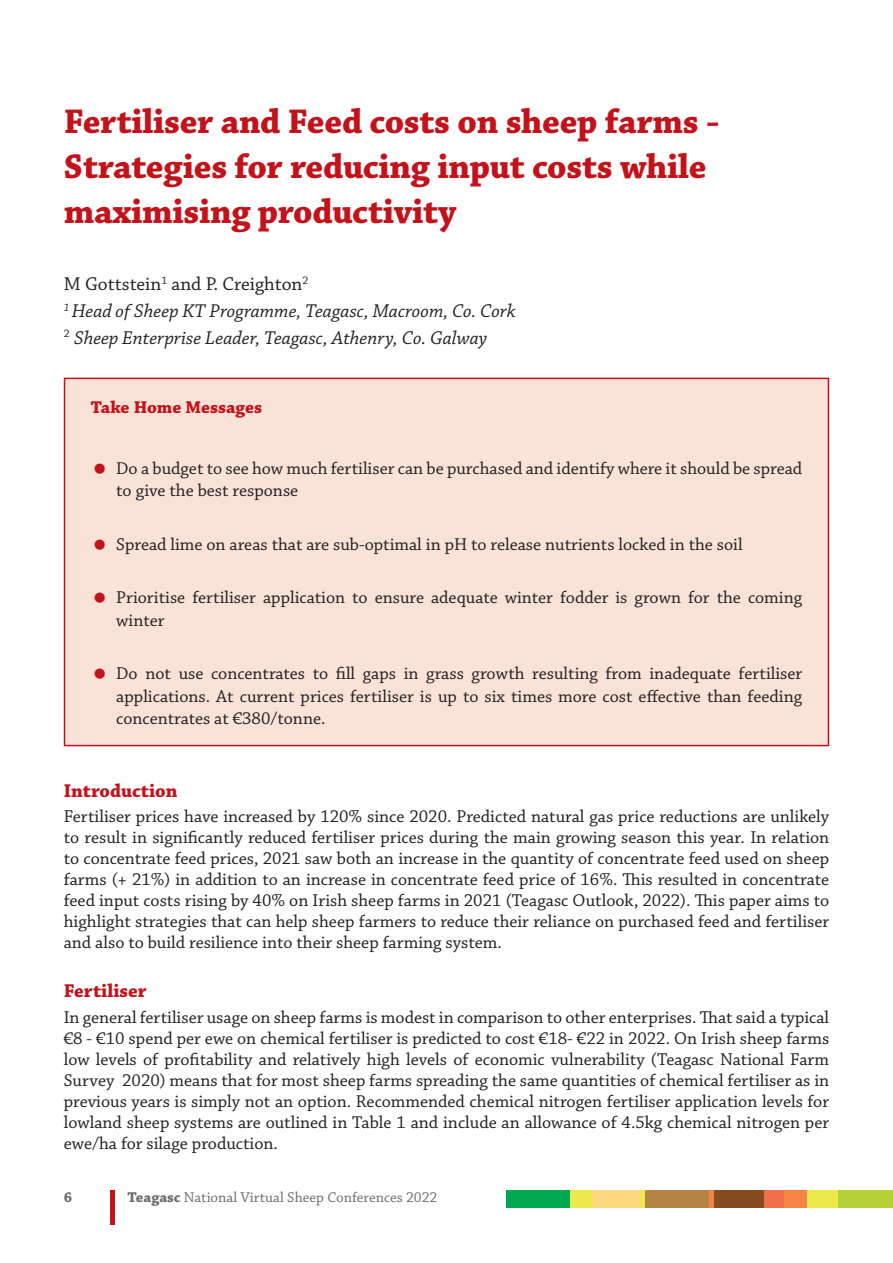
<style>
.page{position:relative;width:893px;height:1263px;background:#fff}
.page>*{position:absolute;margin:0;border:0;box-sizing:border-box;transform-origin:0 0}
.Default{font:700 36px/45px "Chaparral Pro";letter-spacing:-.01em;color:#c4121a}
.t1{font:italic 19.5px "Chaparral Pro";color:#231f20}
.t2{font:19.5px "Chaparral Pro";color:#231f20}
.Default-2{font:700 19.5px "Chaparral Pro";color:#c4121a}
.Default-3{font:18px/21px "Chaparral Pro";color:#231f20;text-align:justify}
.Default-4{font:700 18px "Chaparral Pro";color:#c4121a}
.t3{font:15px "Chaparral Pro";color:#6c6d70}
.t4{font:700 15px "Chaparral Pro";color:#6c6d70}
.s1{font-weight:700}
</style>
<div class="page">
<div style="left:506px;top:1191px;width:65px;height:17px;background:#00a852"></div>
<div style="left:591px;top:1191px;width:49px;height:17px;background:#fed97f"></div>
<div style="left:570px;top:1191px;width:21px;height:17px;background:#ebe94b"></div>
<div style="left:644px;top:1191px;width:66px;height:17px;background:#b58442"></div>
<hr style="left:640px;top:1191px;width:4px;height:17px;background:#ebe94b">
<div style="left:714px;top:1191px;width:50px;height:17px;background:#844c1f"></div>
<div style="left:709px;top:1191px;width:5px;height:17px;background:#f58545"></div>
<div style="left:783px;top:1191px;width:25px;height:17px;background:#f58545"></div>
<div style="left:764px;top:1191px;width:19px;height:17px;background:#f36f4a"></div>
<div style="left:838px;top:1191px;width:55px;height:17px;background:#b4d138"></div>
<div style="left:807px;top:1191px;width:31px;height:17px;background:#ebe94b"></div>
<hr style="left:111px;top:1191px;width:4px;height:34px;background:#c4121a">
<div style="left:65px;top:378px;width:763px;height:367px;background:#f9e3d9"></div>
<div style="left:64px;top:378px;width:765px;height:368px;border:2px solid #c4121a"></div>
<p class="Default" style="left:64px;top:100px;width:657px">Fertiliser and Feed costs on sheep farms -<br>Strategies for reducing input costs while maximising productivity</p>
<p class="t2" style="left:64px;top:273px;width:246px">M Gottstein<sup>1</sup> and P. Creighton<sup>2</sup></p>
<p class="t1" style="left:64px;top:300px;width:453px"><sup>1</sup> Head of Sheep KT Programme, Teagasc, Macroom, Co. Cork</p>
<p class="t1" style="left:64px;top:327px;width:425px"><sup>2</sup> Sheep Enterprise Leader, Teagasc, Athenry, Co. Galway</p>
<p class="Default-4" style="left:91px;top:397px;width:173px">Take Home Messages</p>
<p class="Default-3" style="left:116px;top:457px;width:687px;line-height:22.5px">Do a budget to see how much fertiliser can be purchased and identify where it should be spread to give the best response</p>
<p class="Default-3" style="left:116px;top:534px;width:628px">Spread lime on areas that are sub-optimal in pH to release nutrients locked in the soil</p>
<p class="Default-3" style="left:116px;top:587px;width:687px;line-height:22.5px">Prioritise fertiliser application to ensure adequate winter fodder is grown for the coming winter</p>
<p class="Default-3" style="left:116px;top:663px;width:687px;line-height:22.5px">Do not use concentrates to fill gaps in grass growth resulting from inadequate fertiliser applications. At current prices fertiliser is up to six times more cost effective than feeding concentrates at €380/tonne.</p>
<p class="Default-2" style="left:64px;top:779px;width:115px">Introduction</p>
<p class="Default-3" style="left:64px;top:807px;width:767px">Fertiliser prices have increased by 120% since 2020. Predicted natural gas price reductions are unlikely to result in significantly reduced fertiliser prices during the main growing season this year. In relation to concentrate feed prices, 2021 saw both an increase in the quantity of concentrate feed used on sheep farms (+ 21%) in addition to an increase in concentrate feed price of 16%. This resulted in concentrate feed input costs rising by 40% on Irish sheep farms in 2021 (Teagasc Outlook, 2022). This paper aims to highlight strategies that can help sheep farmers to reduce their reliance on purchased feed and fertiliser and also to build resilience into their sheep farming system.</p>
<p class="Default-2" style="left:64px;top:980px;width:84px">Fertiliser</p>
<p class="Default-3" style="left:64px;top:1007px;width:767px">In general fertiliser usage on sheep farms is modest in comparison to other enterprises. That said a typical €8 - €10 spend per ewe on chemical fertiliser is predicted to cost €18- €22 in 2022. On Irish sheep farms low levels of profitability and relatively high levels of economic vulnerability (Teagasc National Farm Survey 2020) means that for most sheep farms spreading the same quantities of chemical fertiliser as in previous years is simply not an option. Recommended chemical nitrogen fertiliser application levels for lowland sheep systems are outlined in Table 1 and include an allowance of 4.5kg chemical nitrogen per ewe/ha for silage production.</p>
<p class="t4" style="left:64px;top:1188px;width:10px">6</p>
<p class="t3" style="left:128px;top:1189px;width:311px"><span class="s1">Teagasc</span> National Virtual Sheep Conferences 2022</p>
</div>
